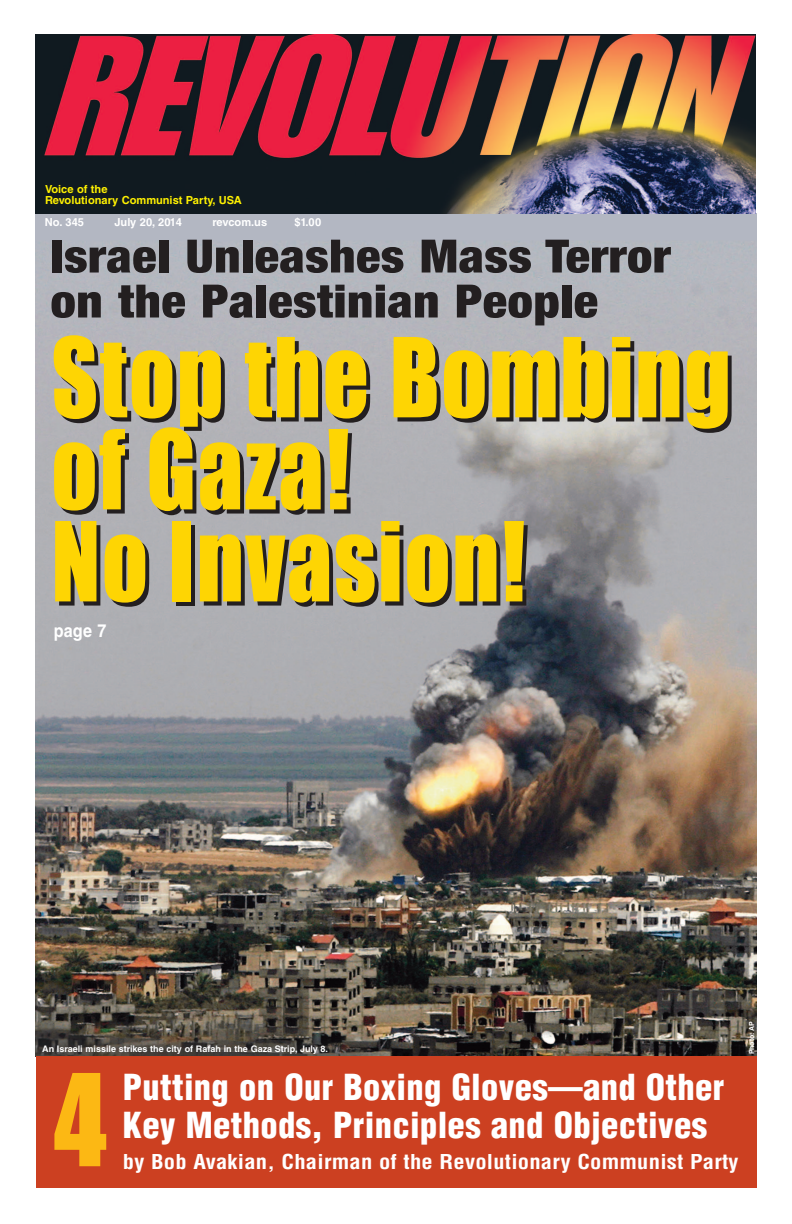
<style>
.page{position:relative;width:792px;height:1224px;background:#fff}
.page>*{position:absolute;margin:0;border:0;box-sizing:border-box;transform-origin:0 0}
.t1{font:118px "Impact";color:#fcb814;scale:.9 1}
.t2{font:101.7px/92px "Impact";letter-spacing:.02em;color:#fed503;scale:.88 1}
.t3{font:900 condensed 46px/45px "Helvetica Neue";letter-spacing:.01em;color:#231f20;scale:1.1 1}
.t4{font:900 condensed 35px/38px "Helvetica LT Std";letter-spacing:.01em;color:#fff}
.t5{font:700 condensed 20px "Helvetica LT Std";letter-spacing:.01em;color:#fff;scale:1.13 1}
.t6{font:700 18px "Helvetica LT Std";color:#fff;scale:.9 1}
.t7{font:700 11.1px/11px "Helvetica LT Std";color:#fff101}
.t8{font:700 11.1px "Helvetica LT Std";color:#fff}
.t9{font:700 9px "Helvetica LT Std";color:#fff}
.t10{font:700 7px "Helvetica LT Std";color:#fff}
</style>
<div class="page">
<img style="left:36px;top:34px;width:720px;height:1022px">
<div style="left:36px;top:1056px;width:720px;height:132px;background:#cc4021"></div>
<div style="left:32px;top:1040px;width:295px;height:19px;background:#231f20;opacity:.5"></div>
<p class="t7" style="left:45px;top:183px;width:198px">Voice of the<br>Revolutionary Communist Party, USA</p>
<p class="t8" style="left:45px;top:215px;width:41px">No. 345</p>
<p class="t8" style="left:115px;top:215px;width:69px">July 20, 2014</p>
<p class="t8" style="left:212px;top:215px;width:56px">revcom.us</p>
<p class="t8" style="left:294px;top:215px;width:28px">$1.00</p>
<h3 class="t3" style="left:51px;top:233px;width:565px">Israel Unleashes Mass Terror on the Palestinian People</h3>
<h2 class="t2" style="left:51px;top:329px;width:774px">Stop the Bombing of Gaza!<br>No Invasion!</h2>
<p class="t6" style="left:54px;top:620px;width:60px">page 7</p>
<p class="t9" style="left:42px;top:1043px;width:287px">An Israeli missile strikes the city of Rafah in the Gaza Strip, July 8.</p>
<h1 class="t1" style="left:54px;top:1028px;width:60px">4</h1>
<p class="t4" style="left:123px;top:1068px;width:603px">Putting on Our Boxing Gloves—and Other<br>Key Methods, Principles and Objectives</p>
<p class="t5" style="left:123px;top:1149px;width:546px">by Bob Avakian, Chairman of the Revolutionary Communist Party</p>
<p class="t10" style="left:747px;top:1054px;width:35px;rotate:-90deg">Photo: AP</p>
</div>
